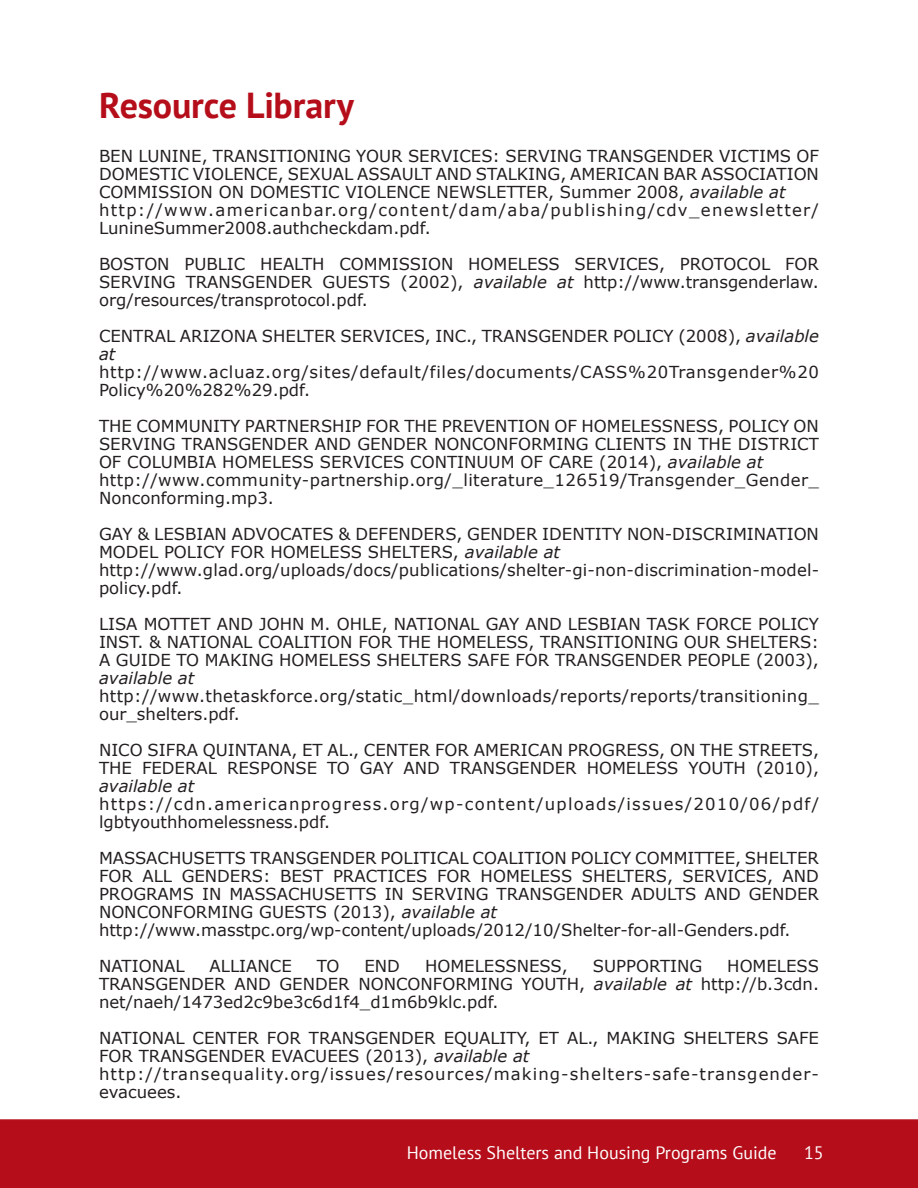
<style>
.page{position:relative;width:918px;height:1188px;background:#fff}
.page>*{position:absolute;margin:0;border:0;box-sizing:border-box;transform-origin:0 0}
.Chapter_Headers{font:700 36px "PT Sans";letter-spacing:-.005em;color:#b50e1a}
.t1{font:18px "PT Sans";color:#fff}
.body_text{font:16.5px/18px "Verdana";color:#231f20;text-align:justify}
.body_text-2{font:16.5px/18px "Verdana";letter-spacing:.025em;color:#231f20}
.body_text-3{font:16.5px/18px "Verdana";letter-spacing:.08em;color:#231f20}
.body_text-4{font:16.5px/18px "Verdana";letter-spacing:.075em;color:#231f20}
.body_text-5{font:16.5px/18px "Verdana";letter-spacing:.045em;color:#231f20}
.body_text-6{font:16.5px/18px "Verdana";letter-spacing:.065em;color:#231f20}
.s1{font-style:italic}
</style>
<div class="page">
<div style="left:0;top:1119px;width:918px;height:69px;background:#b50e1a"></div>
<p class="Chapter_Headers" style="left:99px;top:81px;width:257px">Resource Library</p>
<p class="body_text" style="left:99px;top:147px;width:722px">BEN LUNINE, TRANSITIONING YOUR SERVICES: SERVING TRANSGENDER VICTIMS OF DOMESTIC VIOLENCE, SEXUAL ASSAULT AND STALKING, AMERICAN BAR ASSOCIATION COMMISSION ON DOMESTIC VIOLENCE NEWSLETTER, Summer 2008, <span class="s1">available at</span></p>
<p class="body_text-3" style="left:99px;top:201px;width:722px">http://www.americanbar.org/content/dam/aba/publishing/cdv_enewsletter/<br>LunineSummer2008.authcheckdam.pdf.</p>
<p class="body_text" style="left:99px;top:255px;width:722px">BOSTON PUBLIC HEALTH COMMISSION HOMELESS SERVICES, PROTOCOL FOR SERVING TRANSGENDER GUESTS (2002), <span class="s1">available at</span> http://www.transgenderlaw. org/resources/transprotocol.pdf.</p>
<p class="body_text" style="left:99px;top:327px;width:722px">CENTRAL ARIZONA SHELTER SERVICES, INC., TRANSGENDER POLICY (2008), <span class="s1">available at</span></p>
<p class="body_text-5" style="left:99px;top:363px;width:722px">http://www.acluaz.org/sites/default/files/documents/CASS%20Transgender%20<br>Policy%20%282%29.pdf.</p>
<p class="body_text" style="left:99px;top:417px;width:722px">THE COMMUNITY PARTNERSHIP FOR THE PREVENTION OF HOMELESSNESS, POLICY ON SERVING TRANSGENDER AND GENDER NONCONFORMING CLIENTS IN THE DISTRICT OF COLUMBIA HOMELESS SERVICES CONTINUUM OF CARE (2014), <span class="s1">available at</span></p>
<p class="body_text-2" style="left:99px;top:471px;width:722px">http://www.community-partnership.org/_literature_126519/Transgender_Gender_<br>Nonconforming.mp3.</p>
<p class="body_text" style="left:99px;top:525px;width:721px">GAY &amp; LESBIAN ADVOCATES &amp; DEFENDERS, GENDER IDENTITY NON-DISCRIMINATION<br>MODEL POLICY FOR HOMELESS SHELTERS, <span class="s1">available at</span></p>
<p class="body_text" style="left:99px;top:561px;width:722px">http://www.glad.org/uploads/docs/publications/shelter-gi-non-discrimination-model&shy;policy.pdf.</p>
<p class="body_text" style="left:99px;top:615px;width:722px">LISA MOTTET AND JOHN M. OHLE, NATIONAL GAY AND LESBIAN TASK FORCE POLICY INST. &amp; NATIONAL COALITION FOR THE HOMELESS, TRANSITIONING OUR SHELTERS:<br>A GUIDE TO MAKING HOMELESS SHELTERS SAFE FOR TRANSGENDER PEOPLE (2003), <span class="s1">available at</span></p>
<p class="body_text-2" style="left:99px;top:687px;width:721px">http://www.thetaskforce.org/static_html/downloads/reports/reports/transitioning_ our_shelters.pdf.</p>
<p class="body_text" style="left:99px;top:741px;width:722px">NICO SIFRA QUINTANA, ET AL., CENTER FOR AMERICAN PROGRESS, ON THE STREETS, THE FEDERAL RESPONSE TO GAY AND TRANSGENDER HOMELESS YOUTH (2010), <span class="s1">available at</span></p>
<p class="body_text-4" style="left:99px;top:795px;width:722px">https://cdn.americanprogress.org/wp-content/uploads/issues/2010/06/pdf/ lgbtyouthhomelessness.pdf.</p>
<p class="body_text" style="left:99px;top:849px;width:722px">MASSACHUSETTS TRANSGENDER POLITICAL COALITION POLICY COMMITTEE, SHELTER FOR ALL GENDERS: BEST PRACTICES FOR HOMELESS SHELTERS, SERVICES, AND PROGRAMS IN MASSACHUSETTS IN SERVING TRANSGENDER ADULTS AND GENDER NONCONFORMING GUESTS (2013), <span class="s1">available at</span></p>
<p class="body_text" style="left:99px;top:921px;width:693px">http://www.masstpc.org/wp-content/uploads/2012/10/Shelter-for-all-Genders.pdf.</p>
<p class="body_text" style="left:99px;top:957px;width:87px">NATIONAL</p>
<p class="body_text" style="left:210px;top:957px;width:84px">ALLIANCE</p>
<p class="body_text" style="left:317px;top:957px;width:24px">TO</p>
<p class="body_text" style="left:365px;top:957px;width:37px">END</p>
<p class="body_text" style="left:425px;top:957px;width:144px">HOMELESSNESS,</p>
<p class="body_text" style="left:593px;top:957px;width:111px">SUPPORTING</p>
<p class="body_text" style="left:99px;top:957px;width:722px;text-indent:628px">HOMELESS TRANSGENDER AND GENDER NONCONFORMING YOUTH, <span class="s1">available at</span> http://b.3cdn. net/naeh/1473ed2c9be3c6d1f4_d1m6b9klc.pdf.</p>
<p class="body_text" style="left:99px;top:1029px;width:721px">NATIONAL CENTER FOR TRANSGENDER EQUALITY, ET AL., MAKING SHELTERS SAFE<br>FOR TRANSGENDER EVACUEES (2013), <span class="s1">available at</span></p>
<p class="body_text-6" style="left:99px;top:1065px;width:721px">http://transequality.org/issues/resources/making-shelters-safe-transgender&shy;evacuees.</p>
<p class="t1" style="left:407px;top:1141px;width:371px">Homeless Shelters and Housing Programs Guide</p>
<p class="t1" style="left:804px;top:1141px;width:21px">15</p>
</div>
